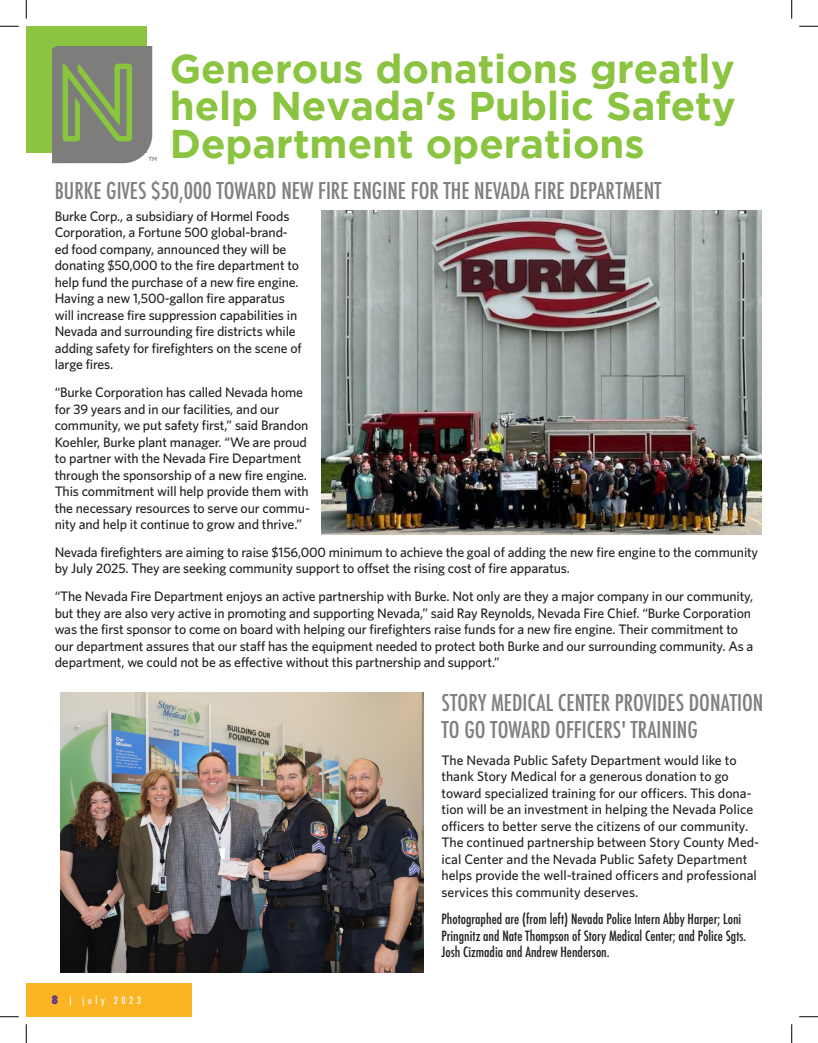
<style>
.page{position:relative;width:818px;height:1043px;background:#fff}
.page>*{position:absolute;margin:0;border:0;box-sizing:border-box;transform-origin:0 0}
.Headline{font:700 40px/37.5px "Gotham";color:#8bc440;text-align:justify}
.Subhead{font:500 condensed 22.5px/27px "Futura";color:#807f7d}
.t1{font:500 13.75px/16.5px "Whitney";letter-spacing:-.01em;color:#231f20}
.Photo_Caption{font:500 condensed 13.75px/16.5px "Futura";color:#231f20}
.t2{font:500 condensed 10px "Futura";letter-spacing:.35em;color:#fff}
.t3{font:500 5.88px "Gotham";color:#7d7d7c}
.s1{font-weight:800;font-size:11.25px;color:#5b2e91}
</style>
<div class="page">
<div style="left:26px;top:983px;width:166px;height:33px;background:#fcb423"></div>
<div style="left:26px;top:26px;width:121px;height:127px;background:#8bc440"></div>
<svg style="left:52px;top:47px;width:100px;height:116px"></svg>
<img style="left:321px;top:211px;width:440px;height:323px">
<img style="left:60px;top:693px;width:364px;height:279px">
<svg style="left:0;top:25px;width:19px;height:2px"></svg>
<svg style="left:799px;top:25px;width:19px;height:2px"></svg>
<svg style="left:0;top:1016px;width:19px;height:1px"></svg>
<svg style="left:799px;top:1016px;width:19px;height:1px"></svg>
<svg style="left:25px;top:0;width:2px;height:19px"></svg>
<svg style="left:25px;top:1024px;width:2px;height:18px"></svg>
<svg style="left:791px;top:0;width:1px;height:19px"></svg>
<svg style="left:791px;top:1024px;width:1px;height:18px"></svg>
<p class="t3" style="left:149px;top:155px;width:10px">TM</p>
<p class="Headline" style="left:170px;top:49px;width:567px">Generous donations greatly help Nevada's Public Safety Department operations</p>
<p class="Subhead" style="left:55px;top:177px;width:608px">BURKE GIVES $50,000 TOWARD NEW FIRE ENGINE FOR THE NEVADA FIRE DEPARTMENT</p>
<p class="t1" style="left:55px;top:207px;width:248px">Burke Corp., a subsidiary of Hormel Foods Corporation, a Fortune 500 global-brand&shy;ed food company, announced they will be donating $50,000 to the fire department to help fund the purchase of a new fire engine.<br>Having a new 1,500-gallon fire apparatus will increase fire suppression capabilities in Nevada and surrounding fire districts while adding safety for firefighters on the scene of large fires.</p>
<p class="t1" style="left:55px;top:383px;width:257px">“Burke Corporation has called Nevada home for 39 years and in our facilities, and our community, we put safety first,” said Brandon Koehler, Burke plant manager. “We are proud to partner with the Nevada Fire Department through the sponsorship of a new fire engine.<br>This commitment will help provide them with the necessary resources to serve our commu&shy;nity and help it continue to grow and thrive.”</p>
<p class="t1" style="left:55px;top:543px;width:705px">Nevada firefighters are aiming to raise $156,000 minimum to achieve the goal of adding the new fire engine to the community by July 2025. They are seeking community support to offset the rising cost of fire apparatus.</p>
<p class="t1" style="left:55px;top:587px;width:700px">“The Nevada Fire Department enjoys an active partnership with Burke. Not only are they a major company in our community, but they are also very active in promoting and supporting Nevada,” said Ray Reynolds, Nevada Fire Chief. “Burke Corporation was the first sponsor to come on board with helping our firefighters raise funds for a new fire engine. Their commitment to our department assures that our staff has the equipment needed to protect both Burke and our surrounding community. As a department, we could not be as effective without this partnership and support.”</p>
<p class="t2" style="left:51px;top:994px;width:91px"><span class="s1">8</span> | july 2023</p>
<p class="Subhead" style="left:441px;top:689px;width:323px">STORY MEDICAL CENTER PROVIDES DONATION<br>TO GO TOWARD OFFICERS' TRAINING</p>
<p class="t1" style="left:441px;top:751px;width:319px">The Nevada Public Safety Department would like to thank Story Medical for a generous donation to go toward specialized training for our officers. This dona&shy;tion will be an investment in helping the Nevada Police officers to better serve the citizens of our community.<br>The continued partnership between Story County Med&shy;ical Center and the Nevada Public Safety Department helps provide the well-trained officers and professional services this community deserves.</p>
<p class="Photo_Caption" style="left:441px;top:911px;width:306px">Photographed are (from left) Nevada Police Intern Abby Harper; Loni<br>Pringnitz and Nate Thompson of Story Medical Center; and Police Sgts.<br>Josh Cizmadia and Andrew Henderson.</p>
</div>
